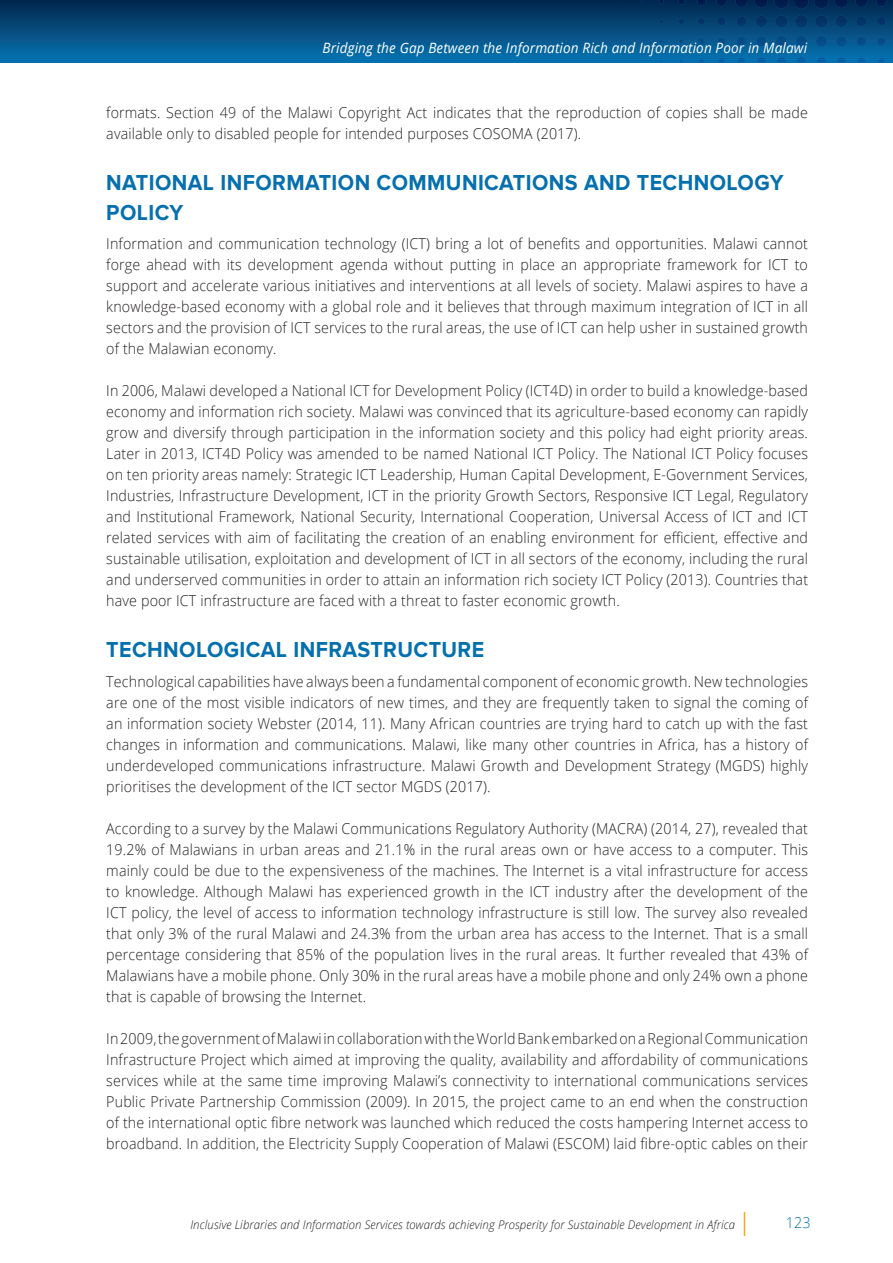
<style>
.page{position:relative;width:893px;height:1263px;background:#fff}
.page>*{position:absolute;margin:0;border:0;box-sizing:border-box;transform-origin:0 0}
.t1{font:700 22.5px/30px "Proxima Nova";letter-spacing:.02em;color:#0570ad;scale:.95 1}
.t2{font:300 15px/21px "Open Sans";letter-spacing:.01em;color:#231f20;text-align:justify;scale:.95 1}
.t3{font:300 15px "Open Sans";color:#0570ad;scale:.95 1}
.t4{font:italic 14.25px "Open Sans";letter-spacing:.01em;color:#fff;scale:.95 1}
.t5{font:italic 300 12px "Open Sans";letter-spacing:.01em;color:#231f20;scale:.95 1}
</style>
<div class="page">
<div style="left:0;top:0;width:893px;height:62px;background:linear-gradient(to bottom,#03264d,#0772b0)"></div>
<svg style="left:718px;top:58px;width:6px;height:4px"></svg>
<svg style="left:738px;top:58px;width:7px;height:4px"></svg>
<svg style="left:757px;top:57px;width:8px;height:5px"></svg>
<svg style="left:777px;top:57px;width:9px;height:5px"></svg>
<svg style="left:797px;top:57px;width:9px;height:5px"></svg>
<svg style="left:817px;top:57px;width:9px;height:5px"></svg>
<svg style="left:837px;top:57px;width:8px;height:5px"></svg>
<svg style="left:858px;top:58px;width:7px;height:4px"></svg>
<svg style="left:878px;top:58px;width:6px;height:4px"></svg>
<svg style="left:679px;top:39px;width:4px;height:5px"></svg>
<svg style="left:698px;top:38px;width:6px;height:6px"></svg>
<svg style="left:718px;top:38px;width:7px;height:7px"></svg>
<svg style="left:737px;top:37px;width:9px;height:9px"></svg>
<svg style="left:756px;top:37px;width:10px;height:9px"></svg>
<svg style="left:776px;top:36px;width:10px;height:11px"></svg>
<svg style="left:796px;top:36px;width:11px;height:11px"></svg>
<svg style="left:816px;top:36px;width:11px;height:11px"></svg>
<svg style="left:836px;top:36px;width:10px;height:10px"></svg>
<svg style="left:857px;top:37px;width:9px;height:9px"></svg>
<svg style="left:877px;top:38px;width:8px;height:7px"></svg>
<svg style="left:659px;top:20px;width:4px;height:3px"></svg>
<svg style="left:679px;top:19px;width:5px;height:5px"></svg>
<svg style="left:698px;top:18px;width:7px;height:7px"></svg>
<svg style="left:717px;top:17px;width:9px;height:9px"></svg>
<svg style="left:736px;top:16px;width:10px;height:11px"></svg>
<svg style="left:756px;top:16px;width:11px;height:11px"></svg>
<svg style="left:775px;top:15px;width:12px;height:13px"></svg>
<svg style="left:795px;top:15px;width:13px;height:13px"></svg>
<svg style="left:815px;top:15px;width:12px;height:13px"></svg>
<svg style="left:835px;top:16px;width:12px;height:11px"></svg>
<svg style="left:856px;top:16px;width:10px;height:11px"></svg>
<svg style="left:877px;top:17px;width:9px;height:9px"></svg>
<svg style="left:659px;top:0;width:4px;height:4px"></svg>
<svg style="left:678px;top:0;width:6px;height:5px"></svg>
<svg style="left:697px;top:0;width:8px;height:5px"></svg>
<svg style="left:716px;top:0;width:10px;height:6px"></svg>
<svg style="left:736px;top:0;width:11px;height:7px"></svg>
<svg style="left:755px;top:0;width:13px;height:8px"></svg>
<img style="left:774px;top:0;width:14px;height:8px">
<img style="left:794px;top:0;width:15px;height:9px">
<img style="left:814px;top:0;width:14px;height:9px">
<svg style="left:835px;top:0;width:13px;height:8px"></svg>
<svg style="left:855px;top:0;width:12px;height:7px"></svg>
<svg style="left:876px;top:0;width:10px;height:6px"></svg>
<svg style="left:744px;top:1212px;width:1px;height:24px"></svg>
<p class="t4" style="left:322px;top:38px;width:512px">Bridging the Gap Between the Information Rich and Information Poor in Malawi</p>
<p class="t2" style="left:106px;top:101px;width:740px">formats. Section 49 of the Malawi Copyright Act indicates that the reproduction of copies shall be made available only to disabled people for intended purposes COSOMA (2017).</p>
<h1 class="t1" style="left:106px;top:168px;width:714px">NATIONAL INFORMATION COMMUNICATIONS AND TECHNOLOGY<br>POLICY</h1>
<p class="t2" style="left:106px;top:233px;width:740px">Information and communication technology (ICT) bring a lot of benefits and opportunities. Malawi cannot forge ahead with its development agenda without putting in place an appropriate framework for ICT to support and accelerate various initiatives and interventions at all levels of society. Malawi aspires to have a knowledge-based economy with a global role and it believes that through maximum integration of ICT in all sectors and the provision of ICT services to the rural areas, the use of ICT can help usher in sustained growth of the Malawian economy.</p>
<p class="t2" style="left:106px;top:380px;width:740px">In 2006, Malawi developed a National ICT for Development Policy (ICT4D) in order to build a knowledge-based economy and information rich society. Malawi was convinced that its agriculture-based economy can rapidly grow and diversify through participation in the information society and this policy had eight priority areas.<br>Later in 2013, ICT4D Policy was amended to be named National ICT Policy. The National ICT Policy focuses on ten priority areas namely: Strategic ICT Leadership, Human Capital Development, E-Government Services, Industries, Infrastructure Development, ICT in the priority Growth Sectors, Responsive ICT Legal, Regulatory and Institutional Framework, National Security, International Cooperation, Universal Access of ICT and ICT related services with aim of facilitating the creation of an enabling environment for efficient, effective and sustainable utilisation, exploitation and development of ICT in all sectors of the economy, including the rural and underserved communities in order to attain an information rich society ICT Policy (2013). Countries that have poor ICT infrastructure are faced with a threat to faster economic growth.</p>
<h1 class="t1" style="left:106px;top:635px;width:399px">TECHNOLOGICAL INFRASTRUCTURE</h1>
<p class="t2" style="left:106px;top:670px;width:740px">Technological capabilities have always been a fundamental component of economic growth. New technologies are one of the most visible indicators of new times, and they are frequently taken to signal the coming of an information society Webster (2014, 11). Many African countries are trying hard to catch up with the fast changes in information and communications. Malawi, like many other countries in Africa, has a history of underdeveloped communications infrastructure. Malawi Growth and Development Strategy (MGDS) highly prioritises the development of the ICT sector MGDS (2017).</p>
<p class="t2" style="left:106px;top:817px;width:740px">According to a survey by the Malawi Communications Regulatory Authority (MACRA) (2014, 27), revealed that 19.2% of Malawians in urban areas and 21.1% in the rural areas own or have access to a computer. This mainly could be due to the expensiveness of the machines. The Internet is a vital infrastructure for access to knowledge. Although Malawi has experienced growth in the ICT industry after the development of the ICT policy, the level of access to information technology infrastructure is still low. The survey also revealed that only 3% of the rural Malawi and 24.3% from the urban area has access to the Internet. That is a small percentage considering that 85% of the population lives in the rural areas. It further revealed that 43% of Malawians have a mobile phone. Only 30% in the rural areas have a mobile phone and only 24% own a phone that is capable of browsing the Internet.</p>
<p class="t2" style="left:106px;top:1027px;width:740px">In 2009, the government of Malawi in collaboration with the World Bank embarked on a Regional Communication Infrastructure Project which aimed at improving the quality, availability and affordability of communications services while at the same time improving Malawi’s connectivity to international communications services Public Private Partnership Commission (2009). In 2015, the project came to an end when the construction of the international optic fibre network was launched which reduced the costs hampering Internet access to broadband. In addition, the Electricity Supply Cooperation of Malawi (ESCOM) laid fibre-optic cables on their</p>
<p class="t5" style="left:190px;top:1216px;width:575px">Inclusive Libraries and Information Services towards achieving Prosperity for Sustainable Development in Africa</p>
<p class="t3" style="left:786px;top:1212px;width:27px">123</p>
</div>
